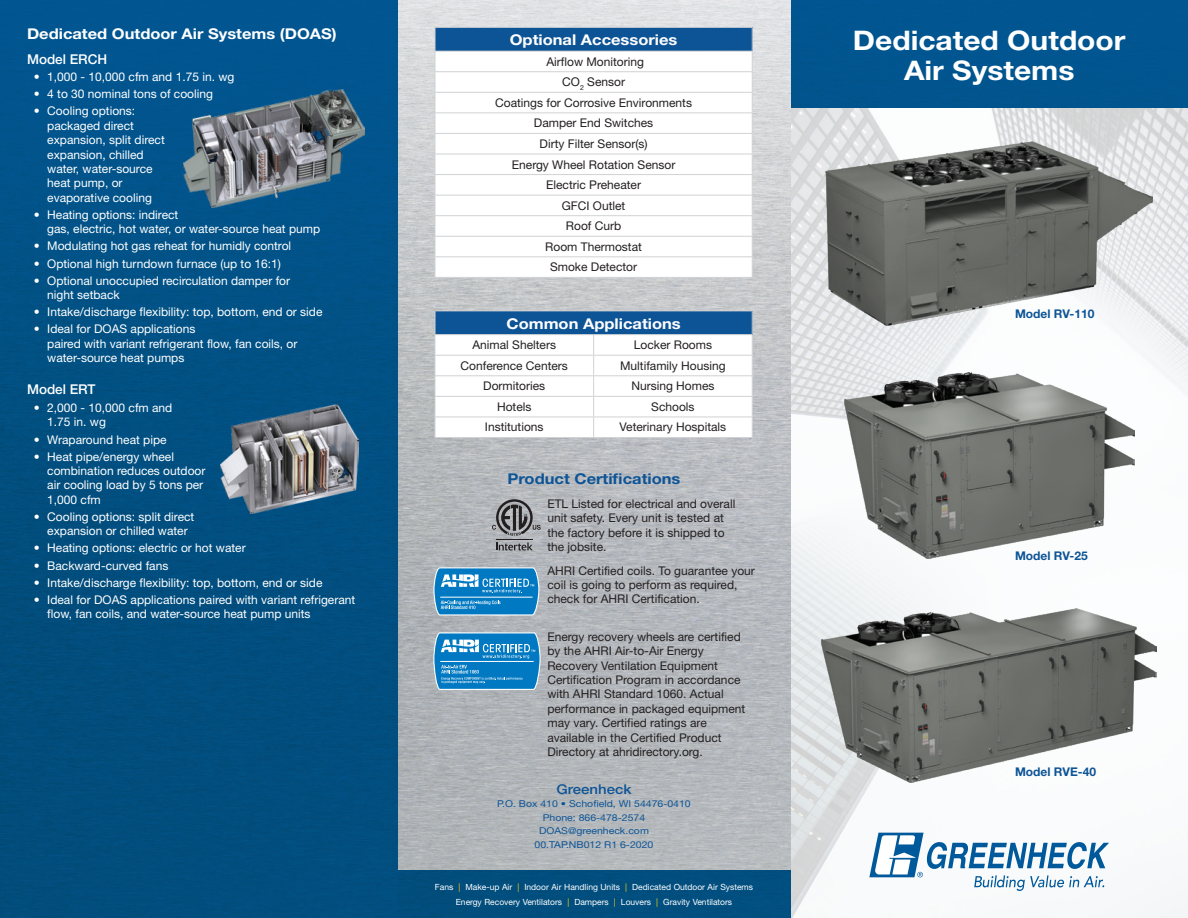
<style>
.page{position:relative;width:1188px;height:918px;background:#fff}
.page>*{position:absolute;margin:0;border:0;box-sizing:border-box;transform-origin:0 0}
.t1{font:700 27px/30px "Helvetica Neue LT Std";color:#fff;text-align:center;scale:1.11 1}
.t2{font:700 14.85px "Helvetica Neue LT Std";color:#fff;scale:1.11 1}
.t3{font:700 14.85px "Helvetica Neue LT Std";color:#0d5496;scale:1.11 1}
.t4{font:500 13.5px "Helvetica Neue LT Std";color:#fff}
.t5{font:500 13.5px "Helvetica Neue LT Std";color:#0d5496;scale:1.11 1}
.t6{font:12px/14.4px "Helvetica Neue LT Std";color:#fff}
.t7{font:12px/14.4px "Helvetica Neue LT Std";color:#231f20}
.t8{font:700 12px "Helvetica Neue LT Std";color:#0d5496}
.t9{font:9.45px/13.5px "Helvetica Neue LT Std";color:#0d5496;text-align:center;scale:1.11 1}
.t10{font:8.55px/15px "Helvetica Neue LT Std";color:#fff;text-align:center}
.s1{color:#fece08}
</style>
<div class="page">
<img style="left:791px;top:108px;width:397px;height:810px">
<div style="left:791px;top:0;width:397px;height:108px;background:#015590"></div>
<img style="left:0;top:0;width:791px;height:918px">
<img style="left:183px;top:89px;width:181px;height:119px">
<img style="left:221px;top:405px;width:138px;height:108px">
<img style="left:826px;top:142px;width:327px;height:184px">
<img style="left:844px;top:372px;width:290px;height:187px">
<img style="left:822px;top:608px;width:335px;height:175px">
<div style="left:435px;top:27px;width:317px;height:24px;background:#0d5496"></div>
<svg style="left:436px;top:52px;width:316px;height:225px"></svg>
<hr style="left:435px;top:27px;width:318px;height:1px;background:#d1d2d4">
<hr style="left:435px;top:51px;width:318px;height:1px;background:#d1d2d4">
<hr style="left:435px;top:71px;width:318px;height:1px;background:#d1d2d4">
<hr style="left:435px;top:92px;width:318px;height:1px;background:#d1d2d4">
<hr style="left:435px;top:112px;width:318px;height:1px;background:#d1d2d4">
<hr style="left:435px;top:133px;width:318px;height:1px;background:#d1d2d4">
<hr style="left:435px;top:154px;width:318px;height:1px;background:#d1d2d4">
<hr style="left:435px;top:174px;width:318px;height:1px;background:#d1d2d4">
<hr style="left:435px;top:195px;width:318px;height:1px;background:#d1d2d4">
<hr style="left:435px;top:215px;width:318px;height:1px;background:#d1d2d4">
<hr style="left:435px;top:236px;width:318px;height:1px;background:#d1d2d4">
<hr style="left:435px;top:256px;width:318px;height:1px;background:#d1d2d4">
<svg style="left:435px;top:28px;width:1px;height:249px"></svg>
<svg style="left:752px;top:28px;width:1px;height:249px"></svg>
<hr style="left:435px;top:277px;width:318px;height:1px;background:#d1d2d4">
<hr style="left:435px;top:310px;width:159px;height:1px;background:#d1d2d4">
<hr style="left:594px;top:310px;width:159px;height:1px;background:#d1d2d4">
<svg style="left:435px;top:311px;width:318px;height:126px"></svg>
<hr style="left:435px;top:437px;width:159px;height:1px;background:#d1d2d4">
<hr style="left:594px;top:437px;width:159px;height:1px;background:#d1d2d4">
<svg style="left:433px;top:632px;width:108px;height:59px;background:#3994cc"></svg>
<svg style="left:433px;top:567px;width:107px;height:49px;background:#3c96cd"></svg>
<svg style="left:496px;top:543px;width:37px;height:7px"></svg>
<hr style="left:496px;top:539px;width:37px;height:1px;background:#231f20">
<svg style="left:492px;top:499px;width:49px;height:37px;background:#858689"></svg>
<svg style="left:869px;top:833px;width:240px;height:58px"></svg>
<p class="t2" style="left:27px;top:24px;width:281px">Dedicated Outdoor Air Systems (DOAS)</p>
<p class="t4" style="left:27px;top:51px;width:82px">Model ERCH</p>
<p class="t6" style="left:34px;top:70px;width:202px">• 1,000 - 10,000 cfm and 1.75 in. wg</p>
<p class="t6" style="left:34px;top:87px;width:181px">• 4 to 30 nominal tons of cooling</p>
<p class="t6" style="left:47px;top:104px;width:119px;text-indent:-14px">• Cooling options: packaged direct expansion, split direct expansion, chilled water, water-source heat pump, or evaporative cooling</p>
<p class="t6" style="left:47px;top:207px;width:274px;text-indent:-14px">• Heating options: indirect<br>gas, electric, hot water, or water-source heat pump</p>
<p class="t6" style="left:34px;top:239px;width:259px">• Modulating hot gas reheat for humidly control</p>
<p class="t6" style="left:34px;top:256px;width:249px">• Optional high turndown furnace (up to 16:1)</p>
<p class="t6" style="left:47px;top:273px;width:244px;text-indent:-14px">• Optional unoccupied recirculation damper for night setback</p>
<p class="t6" style="left:34px;top:305px;width:290px">• Intake/discharge flexibility: top, bottom, end or side</p>
<p class="t6" style="left:47px;top:322px;width:252px;text-indent:-14px">• Ideal for DOAS applications<br>paired with variant refrigerant flow, fan coils, or water-source heat pumps</p>
<p class="t4" style="left:27px;top:382px;width:70px">Model ERT</p>
<p class="t6" style="left:47px;top:400px;width:127px;text-indent:-14px">• 2,000 - 10,000 cfm and<br>1.75 in. wg</p>
<p class="t6" style="left:34px;top:432px;width:134px">• Wraparound heat pipe</p>
<p class="t6" style="left:47px;top:449px;width:160px;text-indent:-14px">• Heat pipe/energy wheel combination reduces outdoor air cooling load by 5 tons per<br>1,000 cfm</p>
<p class="t6" style="left:34px;top:509px;width:162px;text-align:center">• Cooling options: split direct expansion or chilled water</p>
<p class="t6" style="left:34px;top:541px;width:213px">• Heating options: electric or hot water</p>
<p class="t6" style="left:34px;top:558px;width:136px">• Backward-curved fans</p>
<p class="t6" style="left:34px;top:575px;width:290px">• Intake/discharge flexibility: top, bottom, end or side</p>
<p class="t6" style="left:47px;top:592px;width:310px;text-indent:-14px">• Ideal for DOAS applications paired with variant refrigerant flow, fan coils, and water-source heat pump units</p>
<p class="t2" style="left:510px;top:31px;width:153px">Optional Accessories</p>
<p class="t7" style="left:495px;top:51px;width:198px;line-height:20.5px;text-align:center">Airflow Monitoring<br>CO<sub>2</sub> Sensor<br>Coatings for Corrosive Environments<br>Damper End Switches<br>Dirty Filter Sensor(s)<br>Energy Wheel Rotation Sensor<br>Electric Preheater<br>GFCI Outlet<br>Roof Curb<br>Room Thermostat<br>Smoke Detector</p>
<p class="t2" style="left:506px;top:314px;width:159px">Common Applications</p>
<p class="t7" style="left:473px;top:338px;width:85px">Animal Shelters</p>
<p class="t7" style="left:634px;top:338px;width:80px">Locker Rooms</p>
<p class="t7" style="left:461px;top:358px;width:109px">Conference Centers</p>
<p class="t7" style="left:620px;top:358px;width:107px">Multifamily Housing</p>
<p class="t7" style="left:483px;top:379px;width:64px">Dormitories</p>
<p class="t7" style="left:631px;top:379px;width:85px">Nursing Homes</p>
<p class="t7" style="left:497px;top:399px;width:36px">Hotels</p>
<p class="t7" style="left:651px;top:399px;width:45px">Schools</p>
<p class="t7" style="left:485px;top:420px;width:60px">Institutions</p>
<p class="t7" style="left:620px;top:420px;width:108px">Veterinary Hospitals</p>
<p class="t3" style="left:508px;top:470px;width:157px">Product Certifications</p>
<p class="t7" style="left:547px;top:496px;width:190px">ETL Listed for electrical and overall unit safety. Every unit is tested at the factory before it is shipped to the jobsite.</p>
<p class="t7" style="left:547px;top:563px;width:209px">AHRI Certified coils. To guarantee your coil is going to perform as required, check for AHRI Certification.</p>
<p class="t7" style="left:547px;top:629px;width:199px">Energy recovery wheels are certified by the AHRI Air-to-Air Energy Recovery Ventilation Equipment Certification Program in accordance with AHRI Standard 1060. Actual performance in packaged equipment may vary. Certified ratings are available in the Certified Product Directory at ahridirectory.org.</p>
<p class="t5" style="left:556px;top:781px;width:69px">Greenheck</p>
<p class="t9" style="left:497px;top:797px;width:176px">P.O. Box 410 • Schofield, WI 54476-0410<br>Phone: 866-478-2574<br>DOAS@greenheck.com<br>00.TAP.NB012 R1 6-2020</p>
<p class="t10" style="left:435px;top:880px;width:320px">Fans <span class="s1">|</span> Make-up Air <span class="s1">|</span> Indoor Air Handling Units <span class="s1">|</span> Dedicated Outdoor Air Systems<br>Energy Recovery Ventilators <span class="s1">|</span> Dampers <span class="s1">|</span> Louvers <span class="s1">|</span> Gravity Ventilators</p>
<h1 class="t1" style="left:853px;top:24px;width:247px">Dedicated Outdoor<br>Air Systems</h1>
<p class="t8" style="left:1015px;top:306px;width:81px">Model RV-110</p>
<p class="t8" style="left:1015px;top:548px;width:74px">Model RV-25</p>
<p class="t8" style="left:1015px;top:764px;width:83px">Model RVE-40</p>
</div>
